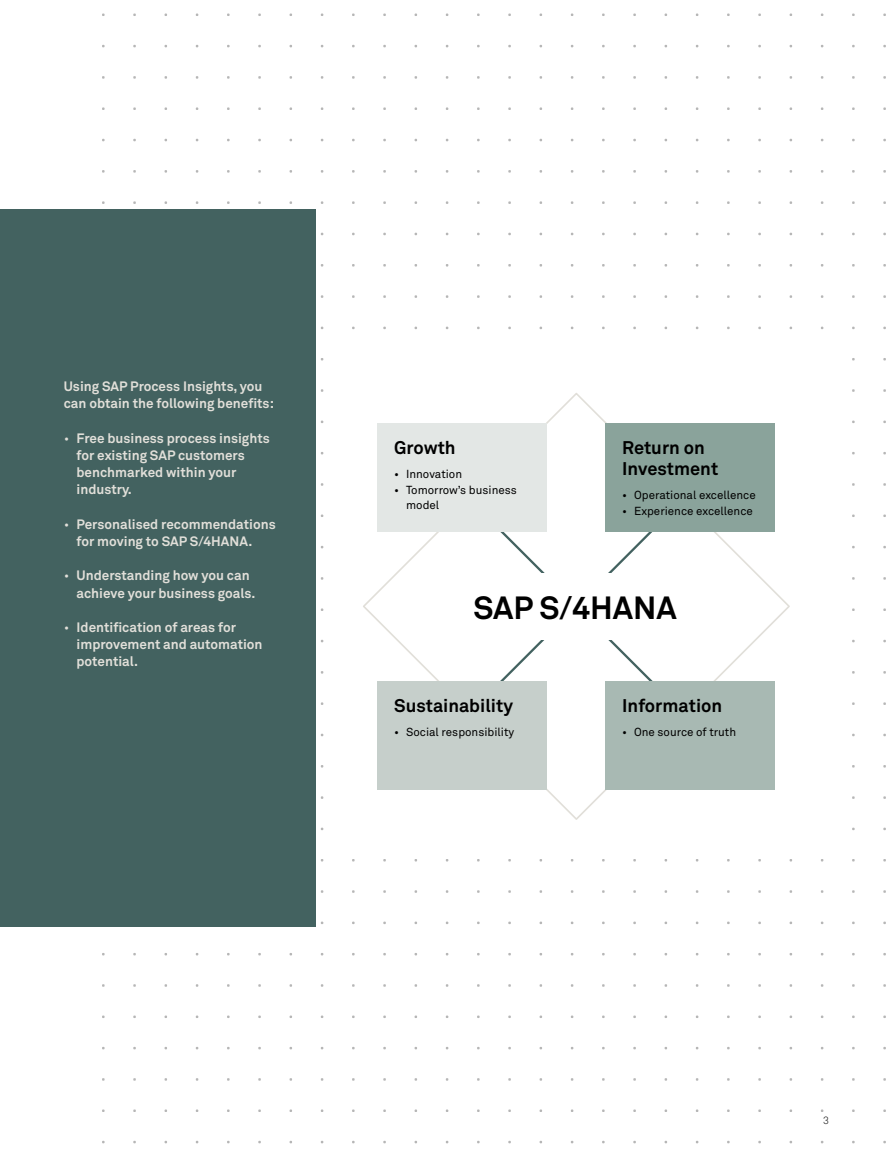
<style>
.page{position:relative;width:893px;height:1170px;background:#fff}
.page>*{position:absolute;margin:0;border:0;box-sizing:border-box;transform-origin:0 0}
.t1{font:700 31.8px "Akkurat Pro";color:#000}
.t2{font:700 18.15px/21.5px "Akkurat Pro";color:#000}
.t3{font:700 13.5px/17.2px "Akkurat Pro";color:#e1dfd9}
.t4{font:11.55px/14.9px "Akkurat Pro";color:#000}
.t5{font:10.5px "Akkurat Light Pro";color:#000}
.s1{font-family:"Akkurat Light Pro";font-weight:400}
</style>
<div class="page">
<div style="left:0;top:209px;width:315px;height:717px;background:#436260"></div>
<svg style="left:363px;top:393px;width:427px;height:427px"></svg>
<svg style="left:449px;top:478px;width:255px;height:255px"></svg>
<div style="left:456px;top:573px;width:238px;height:66px;background:#fff"></div>
<div style="left:606px;top:423px;width:169px;height:109px;background:#8aa39b"></div>
<div style="left:606px;top:680px;width:169px;height:109px;background:#a8b9b3"></div>
<div style="left:378px;top:423px;width:169px;height:109px;background:#e3e7e5"></div>
<div style="left:378px;top:680px;width:169px;height:109px;background:#c6cfcb"></div>
<p class="t3" style="left:64px;top:378px;width:212px">Using SAP Process Insights, you can obtain the following benefits:</p>
<p class="t3" style="left:77px;top:429px;width:195px;text-indent:-13px"><span class="s1">•</span> Free business process insights for existing SAP customers benchmarked within your industry.</p>
<p class="t3" style="left:77px;top:515px;width:201px;text-indent:-13px"><span class="s1">•</span> Personalised recommendations for moving to SAP S/4HANA.</p>
<p class="t3" style="left:77px;top:567px;width:180px;text-indent:-13px"><span class="s1">•</span> Understanding how you can achieve your business goals.</p>
<p class="t3" style="left:77px;top:618px;width:188px;text-indent:-13px"><span class="s1">•</span> Identification of areas for improvement and automation potential.</p>
<h2 class="t2" style="left:394px;top:437px;width:63px">Growth</h2>
<p class="t4" style="left:394px;top:466px;width:69px">• Innovation</p>
<p class="t4" style="left:406px;top:482px;width:112px;text-indent:-12px">• Tomorrow’s business model</p>
<h2 class="t2" style="left:622px;top:437px;width:98px">Return on<br>Investment</h2>
<p class="t4" style="left:622px;top:488px;width:135px">• Operational excellence</p>
<p class="t4" style="left:622px;top:504px;width:132px">• Experience excellence</p>
<h1 class="t1" style="left:473px;top:588px;width:205px">SAP S/4HANA</h1>
<h2 class="t2" style="left:394px;top:694px;width:120px">Sustainability</h2>
<p class="t4" style="left:394px;top:724px;width:122px">• Social responsibility</p>
<h2 class="t2" style="left:622px;top:694px;width:102px">Information</h2>
<p class="t4" style="left:622px;top:724px;width:115px">• One source of truth</p>
<p class="t5" style="left:823px;top:1114px;width:7px">3</p>
</div>
